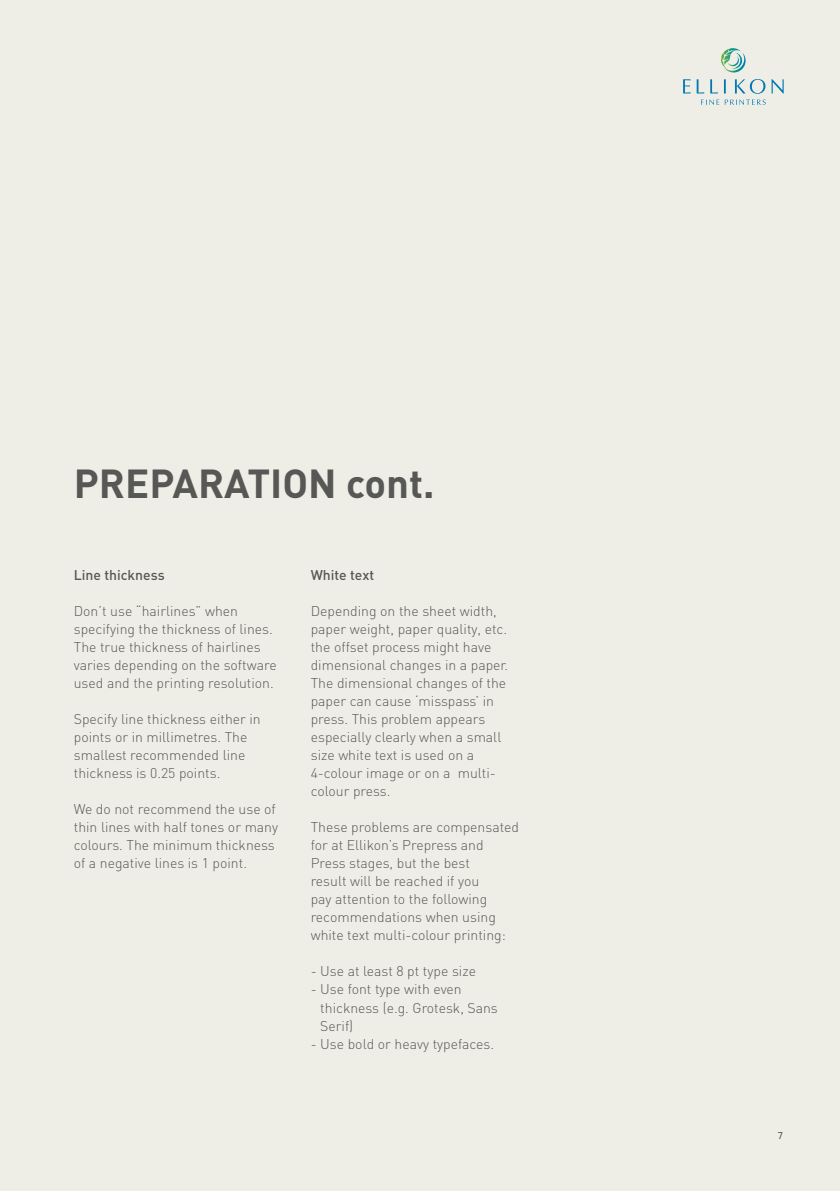
<style>
.page{position:relative;width:840px;height:1191px;background:#fff}
.page>*{position:absolute;margin:0;border:0;box-sizing:border-box;transform-origin:0 0}
.t1{font:700 40px "DIN";color:#575756}
.t2{font:300 14px/18px "DIN";color:#575756}
.t3{font:500 14px "DIN";color:#575756}
.t4{font:10px "Univers";color:#575756}
</style>
<div class="page">
<div style="left:0;top:0;width:839px;height:1191px;background:#efeee6"></div>
<svg style="left:683px;top:79px;width:7px;height:14px"></svg>
<svg style="left:771px;top:79px;width:12px;height:15px"></svg>
<svg style="left:696px;top:79px;width:69px;height:26px"></svg>
<svg style="left:721px;top:48px;width:24px;height:24px"></svg>
<h1 class="t1" style="left:74px;top:458px;width:362px">PREPARATION cont.</h1>
<p class="t3" style="left:74px;top:566px;width:92px">Line thickness</p>
<p class="t2" style="left:74px;top:602px;width:204px">Don’t use “hairlines” when specifying the thickness of lines.<br>The true thickness of hairlines varies depending on the software used and the printing resolution.</p>
<p class="t2" style="left:74px;top:710px;width:188px">Specify line thickness either in points or in millimetres. The smallest recommended line thickness is 0.25 points.</p>
<p class="t2" style="left:74px;top:800px;width:206px">We do not recommend the use of thin lines with half tones or many colours. The minimum thickness of a negative lines is 1 point.</p>
<p class="t3" style="left:310px;top:566px;width:65px">White text</p>
<p class="t2" style="left:310px;top:602px;width:199px">Depending on the sheet width, paper weight, paper quality, etc. the offset process might have dimensional changes in a paper.<br>The dimensional changes of the paper can cause ‘misspass’ in press. This problem appears especially clearly when a small size white text is used on a<br>4-colour image or on a multi&shy;colour press.</p>
<p class="t2" style="left:310px;top:818px;width:210px">These problems are compensated for at Ellikon’s Prepress and<br>Press stages, but the best<br>result will be reached if you<br>pay attention to the following recommendations when using white text multi-colour printing:</p>
<p class="t2" style="left:310px;top:962px;width:167px">- Use at least 8 pt type size</p>
<p class="t2" style="left:320px;top:980px;width:179px;text-indent:-10px">- Use font type with even thickness (e.g. Grotesk, Sans<br>Serif)</p>
<p class="t2" style="left:310px;top:1034px;width:185px">- Use bold or heavy typefaces.</p>
<p class="t4" style="left:777px;top:1128px;width:7px">7</p>
</div>
